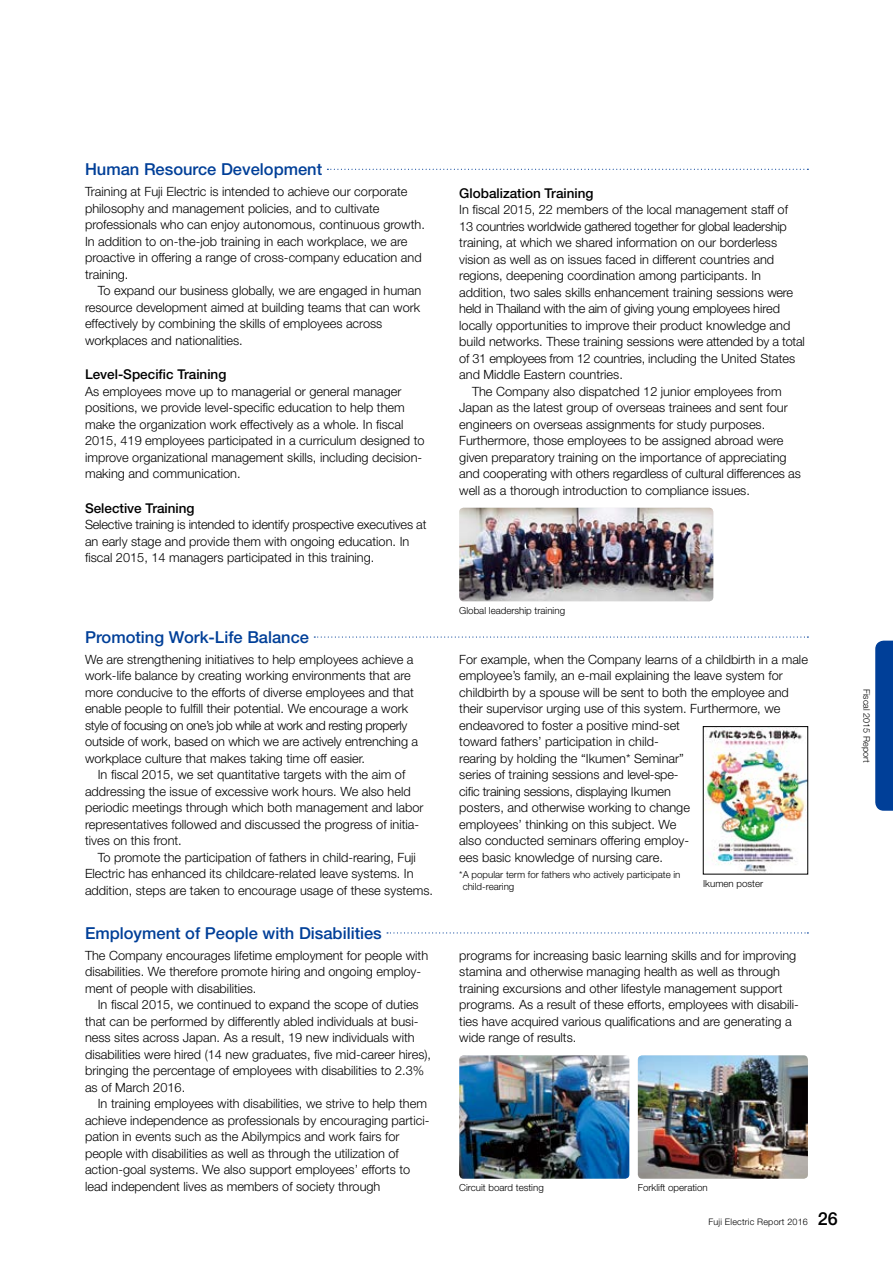
<style>
.page{position:relative;width:893px;height:1263px;background:#fff}
.page>*{position:absolute;margin:0;border:0;box-sizing:border-box;transform-origin:0 0}
.t1{font:500 16.5px "Helvetica Neue LT Std";color:#003f98}
.t2{font:500 13.5px "Helvetica Neue LT Std";color:#000}
.t3{font:300 12.75px/16.5px "Helvetica Neue LT Std";color:#000}
.t4{font:300 12.75px "Helvetica Neue LT Std";letter-spacing:-.02em;color:#000}
.t5{font:300 9.75px/12px "Helvetica Neue LT Std";color:#000}
.t6{font:300 9px "Helvetica Neue LT Std";letter-spacing:.02em;color:#000}
.s1{font-weight:500;font-size:18px}
</style>
<div class="page">
<div style="left:875px;top:641px;width:18px;height:170px;background:#003f98"></div>
<svg style="left:327px;top:169px;width:481px;height:1px"></svg>
<svg style="left:314px;top:636px;width:494px;height:2px"></svg>
<svg style="left:387px;top:932px;width:421px;height:1px"></svg>
<img style="left:459px;top:1055px;width:170px;height:124px">
<img style="left:638px;top:1055px;width:170px;height:124px">
<img style="left:459px;top:508px;width:254px;height:93px">
<img style="left:705px;top:728px;width:101px;height:144px">
<p class="t1" style="left:85px;top:160px;width:239px">Human Resource Development</p>
<p class="t3" style="left:85px;top:183px;width:341px">Training at Fuji Electric is intended to achieve our corporate philosophy and management policies, and to cultivate professionals who can enjoy autonomous, continuous growth.<br>In addition to on-the-job training in each workplace, we are proactive in offering a range of cross-company education and training.</p>
<p class="t3" style="left:85px;top:282px;width:338px;text-indent:13px">To expand our business globally, we are engaged in human resource development aimed at building teams that can work effectively by combining the skills of employees across workplaces and nationalities.</p>
<p class="t2" style="left:85px;top:366px;width:143px">Level-Specific Training</p>
<p class="t3" style="left:85px;top:382px;width:341px">As employees move up to managerial or general manager positions, we provide level-specific education to help them make the organization work effectively as a whole. In fiscal 2015, 419 employees participated in a curriculum designed to improve organizational management skills, including decision&shy;making and communication.</p>
<p class="t2" style="left:85px;top:500px;width:111px">Selective Training</p>
<p class="t3" style="left:85px;top:516px;width:343px">Selective training is intended to identify prospective executives at an early stage and provide them with ongoing education. In fiscal 2015, 14 managers participated in this training.</p>
<p class="t1" style="left:85px;top:627px;width:226px">Promoting Work-Life Balance</p>
<p class="t3" style="left:85px;top:651px;width:334px">We are strengthening initiatives to help employees achieve a work-life balance by creating working environments that are more conducive to the efforts of diverse employees and that enable people to fulfill their potential. We encourage a work style of focusing on one’s job while at work and resting properly outside of work, based on which we are actively entrenching a workplace culture that makes taking time off easier.</p>
<p class="t3" style="left:85px;top:766px;width:340px;text-indent:13px">In fiscal 2015, we set quantitative targets with the aim of addressing the issue of excessive work hours. We also held periodic meetings through which both management and labor representatives followed and discussed the progress of initia&shy;tives on this front.</p>
<p class="t3" style="left:85px;top:849px;width:350px;text-indent:13px">To promote the participation of fathers in child-rearing, Fuji<br>Electric has enhanced its childcare-related leave systems. In addition, steps are taken to encourage usage of these systems.</p>
<p class="t1" style="left:85px;top:923px;width:298px">Employment of People with Disabilities</p>
<p class="t3" style="left:85px;top:947px;width:345px">The Company encourages lifetime employment for people with disabilities. We therefore promote hiring and ongoing employ&shy;ment of people with disabilities.</p>
<p class="t3" style="left:85px;top:996px;width:348px;text-indent:13px">In fiscal 2015, we continued to expand the scope of duties that can be performed by differently abled individuals at busi&shy;ness sites across Japan. As a result, 19 new individuals with disabilities were hired (14 new graduates, five mid-career hires), bringing the percentage of employees with disabilities to 2.3% as of March 2016.</p>
<p class="t3" style="left:85px;top:1095px;width:346px;text-indent:13px">In training employees with disabilities, we strive to help them achieve independence as professionals by encouraging partici&shy;pation in events such as the Abilympics and work fairs for people with disabilities as well as through the utilization of action-goal systems. We also support employees’ efforts to lead independent lives as members of society through</p>
<p class="t2" style="left:459px;top:185px;width:136px">Globalization Training</p>
<p class="t3" style="left:459px;top:201px;width:330px">In fiscal 2015, 22 members of the local management staff of</p>
<p class="t4" style="left:459px;top:218px;width:329px">13 countries worldwide gathered together for global leadership</p>
<p class="t3" style="left:459px;top:234px;width:319px">training, at which we shared information on our borderless</p>
<p class="t3" style="left:459px;top:250px;width:317px">vision as well as on issues faced in different countries and</p>
<p class="t3" style="left:459px;top:267px;width:303px">regions, deepening coordination among participants. In</p>
<p class="t3" style="left:459px;top:283px;width:335px">addition, two sales skills enhancement training sessions were</p>
<p class="t4" style="left:459px;top:301px;width:322px">held in Thailand with the aim of giving young employees hired</p>
<p class="t3" style="left:459px;top:316px;width:333px">locally opportunities to improve their product knowledge and</p>
<p class="t3" style="left:459px;top:333px;width:347px">build networks. These training sessions were attended by a total</p>
<p class="t4" style="left:459px;top:350px;width:338px">of 31 employees from 12 countries, including the United States</p>
<p class="t3" style="left:459px;top:366px;width:165px">and Middle Eastern countries.</p>
<p class="t3" style="left:472px;top:382px;width:311px">The Company also dispatched 12 junior employees from</p>
<p class="t3" style="left:459px;top:399px;width:330px">Japan as the latest group of overseas trainees and sent four</p>
<p class="t3" style="left:459px;top:415px;width:308px">engineers on overseas assignments for study purposes.</p>
<p class="t3" style="left:459px;top:432px;width:326px">Furthermore, those employees to be assigned abroad were</p>
<p class="t3" style="left:459px;top:448px;width:329px">given preparatory training on the importance of appreciating</p>
<p class="t3" style="left:459px;top:465px;width:343px">and cooperating with others regardless of cultural differences as</p>
<p class="t3" style="left:459px;top:481px;width:292px">well as a thorough introduction to compliance issues.</p>
<p class="t5" style="left:459px;top:604px;width:107px">Global leadership training</p>
<p class="t3" style="left:459px;top:651px;width:350px">For example, when the Company learns of a childbirth in a male employee’s family, an e-mail explaining the leave system for childbirth by a spouse will be sent to both the employee and their supervisor urging use of this system. Furthermore, we endeavored to foster a positive mind-set<br>toward fathers’ participation in child-<br>rearing by holding the “Ikumen* Seminar”<br>series of training sessions and level-spe-<br>cific training sessions, displaying Ikumen<br>posters, and otherwise working to change<br>employees’ thinking on this subject. We<br>also conducted seminars offering employ-<br>ees basic knowledge of nursing care.</p>
<p class="t5" style="left:463px;top:868px;width:219px;text-indent:-3px">*A popular term for fathers who actively participate in child-rearing</p>
<p class="t5" style="left:703px;top:877px;width:62px">Ikumen poster</p>
<p class="t3" style="left:459px;top:947px;width:341px">programs for increasing basic learning skills and for improving stamina and otherwise managing health as well as through training excursions and other lifestyle management support programs. As a result of these efforts, employees with disabili&shy;ties have acquired various qualifications and are generating a wide range of results.</p>
<p class="t6" style="left:872px;top:689px;width:75px;rotate:90deg">Fiscal 2015 Report</p>
<p class="t5" style="left:459px;top:1181px;width:86px">Circuit board testing</p>
<p class="t5" style="left:638px;top:1181px;width:71px">Forklift operation</p>
<p class="t6" style="left:709px;top:1216px;width:131px">Fuji Electric Report 2016 <span class="s1">26</span></p>
</div>
